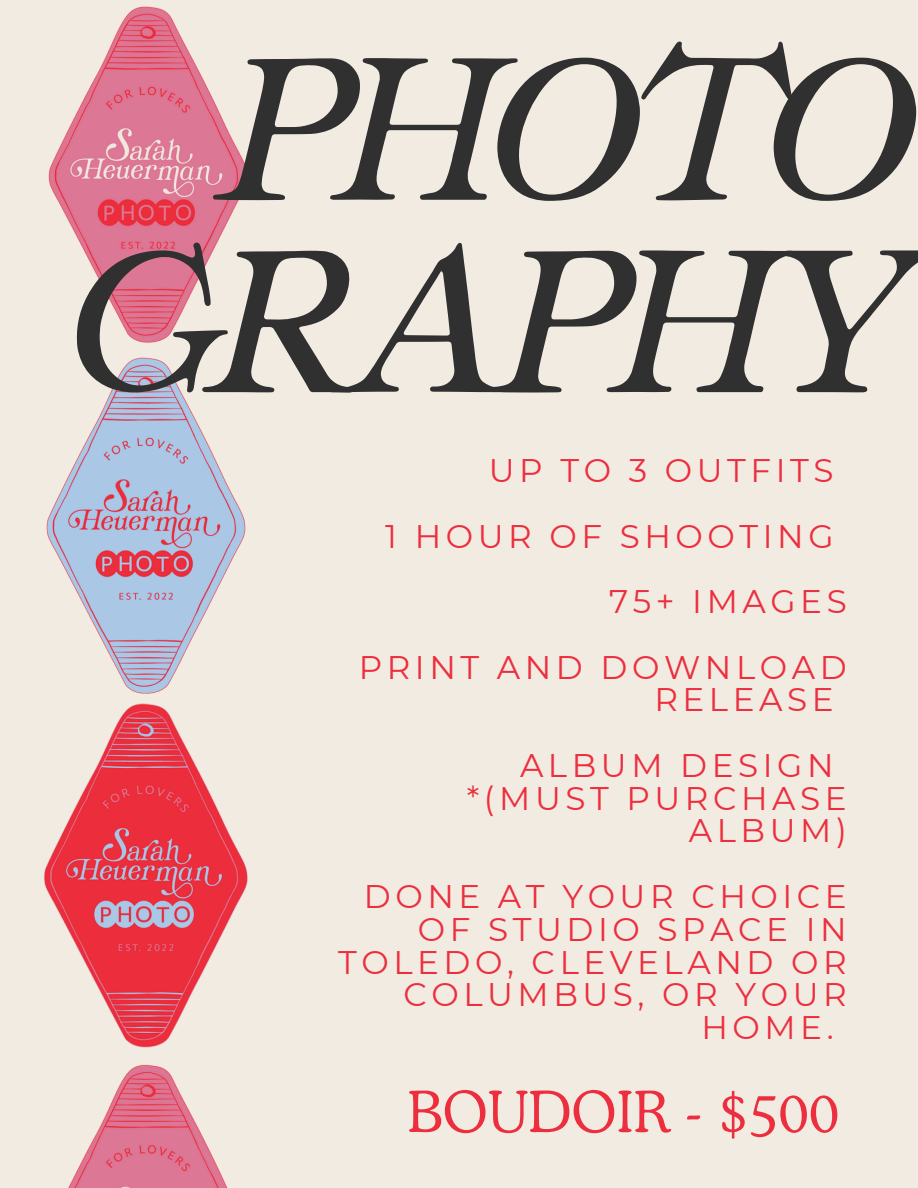
<style>
.page{position:relative;width:918px;height:1188px;background:#f2ebe1}
.page>*{position:absolute;margin:0;border:0;box-sizing:border-box;transform-origin:0 0}
.t1{font:224.4px/192.3px "Ten Pounds";letter-spacing:-.07em;color:#303030;text-align:right}
.t2{font:300 56.7px "Cooper BT";color:#ec2e3e}
.t3{font:32.7px/32.7px "Montserrat";letter-spacing:.14em;color:#ec2e3e}
</style>
<div class="page">
<img style="left:48px;top:6px;width:200px;height:337px">
<img style="left:46px;top:357px;width:200px;height:328px">
<img style="left:44px;top:685px;width:204px;height:363px">
<img style="left:68px;top:1064px;width:160px;height:124px">
<h2 class="t1" style="left:65px;top:26px;width:854px">PHOTO<br>GRAPHY</h2>
<p class="t3" style="left:489px;top:454px;width:346px">UP TO 3 OUTFITS</p>
<p class="t3" style="left:385px;top:519px;width:450px">1 HOUR OF SHOOTING</p>
<p class="t3" style="left:609px;top:585px;width:239px">75+ IMAGES</p>
<p class="t3" style="left:654px;top:651px;width:194px;text-indent:-296px">PRINT AND DOWNLOAD<br>RELEASE</p>
<p class="t3" style="left:520px;top:749px;width:315px">ALBUM DESIGN</p>
<p class="t3" style="left:467px;top:782px;width:381px;text-align:right">*(MUST PURCHASE<br>ALBUM)</p>
<p class="t3" style="left:364px;top:880px;width:484px">DONE AT YOUR CHOICE</p>
<p class="t3" style="left:418px;top:913px;width:430px">OF STUDIO SPACE IN</p>
<p class="t3" style="left:338px;top:945px;width:510px">TOLEDO, CLEVELAND OR</p>
<p class="t3" style="left:403px;top:978px;width:445px">COLUMBUS, OR YOUR</p>
<p class="t3" style="left:701px;top:1011px;width:134px">HOME.</p>
<p class="t2" style="left:407px;top:1077px;width:433px">BOUDOIR - $500</p>
</div>
